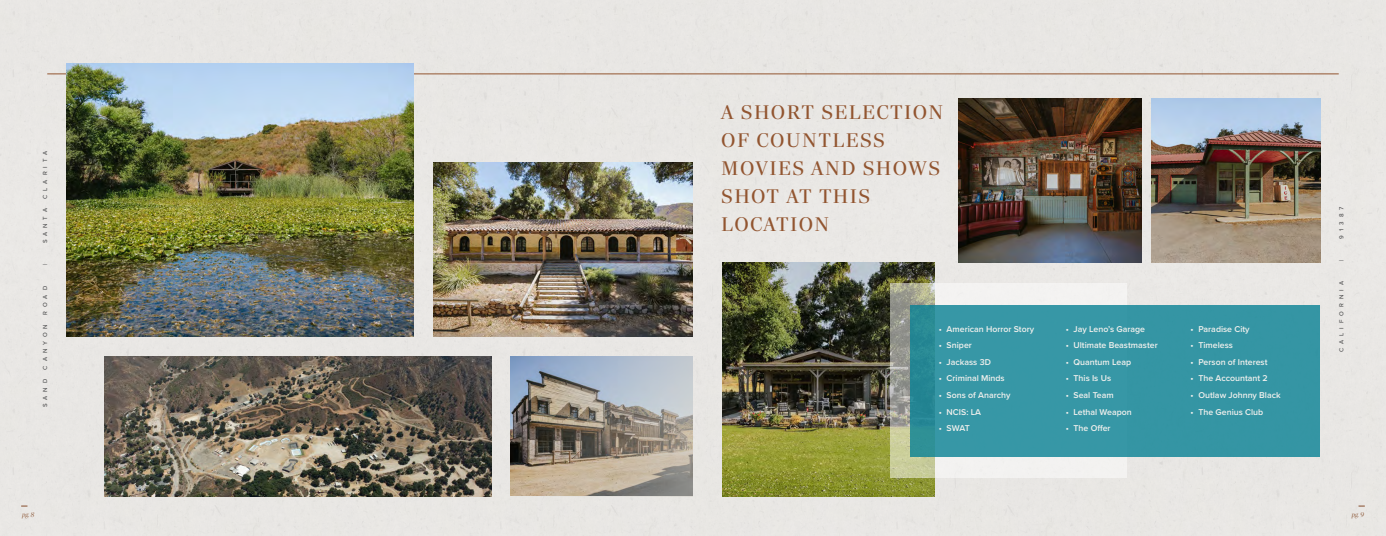
<style>
.page{position:relative;width:1386px;height:536px;background:#e9e7e4}
.page>*{position:absolute;margin:0;border:0;box-sizing:border-box;transform-origin:0 0}
.t1{font:20.12px/28px "Richmond Display";letter-spacing:.1em;color:#925530}
.t2{font:600 8.75px "Proxima Nova";color:#f1f0ed}
.t3{font:italic 300 7px "Richmond Display";color:#925530}
.t4{font:500 6.12px "Proxima Nova";letter-spacing:.65em;color:#58595b}
</style>
<div class="page">
<img style="left:105px;top:356px;width:386px;height:140px">
<hr style="left:47px;top:74px;width:1292px;height:1px;background:#925530">
<img style="left:67px;top:63px;width:347px;height:273px">
<img style="left:1151px;top:99px;width:169px;height:163px">
<img style="left:723px;top:262px;width:212px;height:234px">
<svg style="left:890px;top:284px;width:237px;height:194px;fill:#f2f2f0"></svg>
<div style="left:910px;top:305px;width:410px;height:151px;background:#3595a4"></div>
<img style="left:434px;top:162px;width:259px;height:174px">
<svg style="left:511px;top:356px;width:182px;height:140px;background:#9c9893"></svg>
<img style="left:959px;top:99px;width:183px;height:163px">
<p class="t4" style="left:41px;top:199px;width:49px;rotate:-90deg">CLARITA</p>
<p class="t4" style="left:41px;top:243px;width:37px;rotate:-90deg">SANTA</p>
<p class="t4" style="left:41px;top:265px;width:3px;rotate:-90deg">|</p>
<p class="t4" style="left:41px;top:314px;width:30px;rotate:-90deg">ROAD</p>
<p class="t4" style="left:41px;top:369px;width:47px;rotate:-90deg">CANYON</p>
<p class="t4" style="left:41px;top:407px;width:30px;rotate:-90deg">SAND</p>
<h1 class="t1" style="left:722px;top:98px;width:223px">A SHORT SELECTION<br>OF COUNTLESS<br>MOVIES AND SHOWS<br>SHOT AT THIS<br>LOCATION</h1>
<p class="t2" style="left:939px;top:322px;width:97px">• American Horror Story</p>
<p class="t2" style="left:939px;top:338px;width:35px">• Sniper</p>
<p class="t2" style="left:939px;top:355px;width:54px">• Jackass 3D</p>
<p class="t2" style="left:939px;top:372px;width:67px">• Criminal Minds</p>
<p class="t2" style="left:939px;top:388px;width:73px">• Sons of Anarchy</p>
<p class="t2" style="left:939px;top:405px;width:44px">• NCIS: LA</p>
<p class="t2" style="left:939px;top:422px;width:32px">• SWAT</p>
<p class="t2" style="left:1066px;top:322px;width:81px">• Jay Leno’s Garage</p>
<p class="t2" style="left:1066px;top:338px;width:94px">• Ultimate Beastmaster</p>
<p class="t2" style="left:1066px;top:355px;width:67px">• Quantum Leap</p>
<p class="t2" style="left:1066px;top:372px;width:47px">• This Is Us</p>
<p class="t2" style="left:1066px;top:388px;width:49px">• Seal Team</p>
<p class="t2" style="left:1066px;top:405px;width:68px">• Lethal Weapon</p>
<p class="t2" style="left:1066px;top:422px;width:47px">• The Offer</p>
<p class="t2" style="left:1191px;top:322px;width:61px">• Paradise City</p>
<p class="t2" style="left:1191px;top:338px;width:44px">• Timeless</p>
<p class="t2" style="left:1191px;top:355px;width:79px">• Person of Interest</p>
<p class="t2" style="left:1191px;top:372px;width:79px">• The Accountant 2</p>
<p class="t2" style="left:1191px;top:388px;width:92px">• Outlaw Johnny Black</p>
<p class="t2" style="left:1191px;top:405px;width:74px">• The Genius Club</p>
<p class="t4" style="left:1337px;top:238px;width:34px;rotate:-90deg">91387</p>
<p class="t4" style="left:1337px;top:352px;width:72px;rotate:-90deg">CALIFORNIA</p>
<p class="t3" style="left:22px;top:510px;width:14px">pg. 8</p>
<p class="t3" style="left:1352px;top:510px;width:14px">pg. 9</p>
</div>
